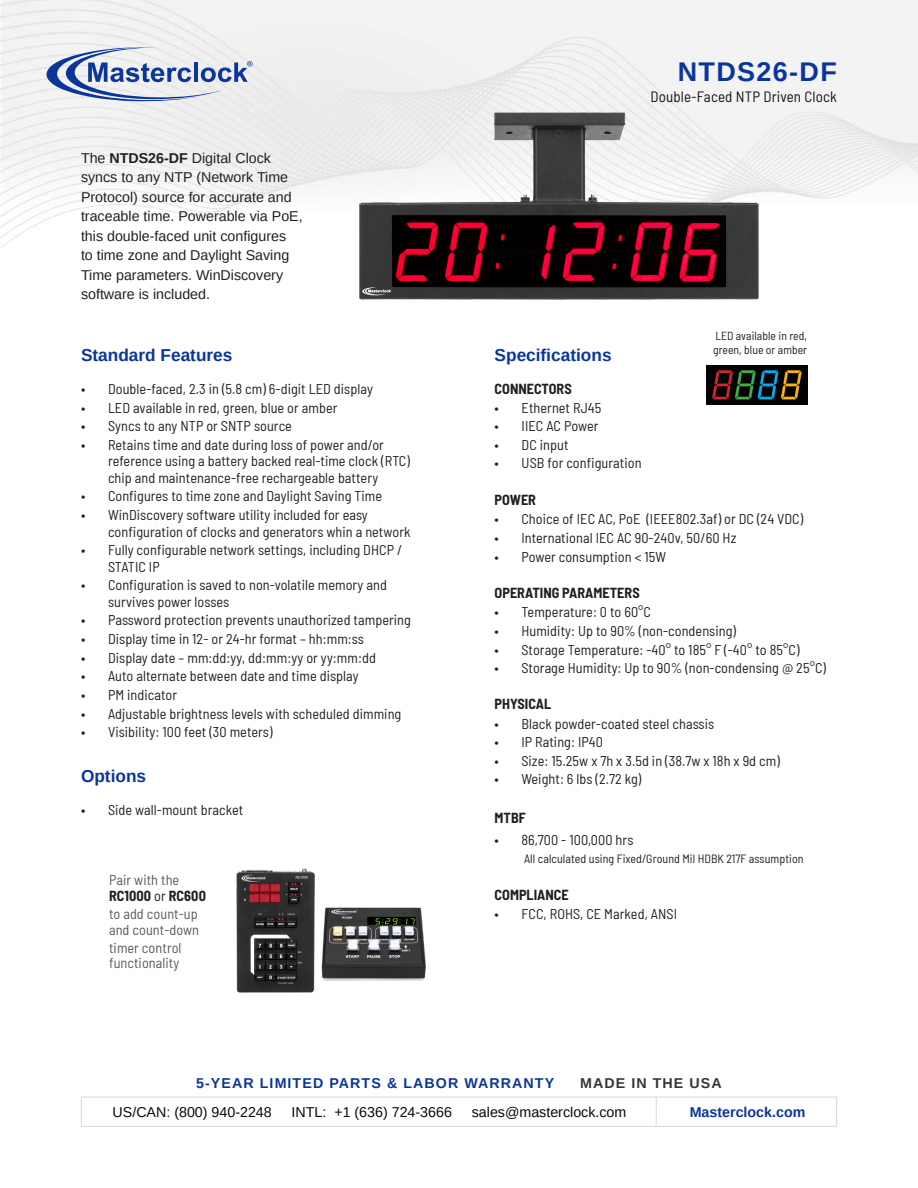
<style>
.page{position:relative;width:918px;height:1188px;background:#fff}
.page>*{position:absolute;margin:0;border:0;box-sizing:border-box;transform-origin:0 0}
.t1{font:700 27px "Arimo";letter-spacing:.05em;color:#0a359a}
.t2{font:700 17.25px "Arimo";color:#0a359a}
.t3{font:semi-condensed 15px "Barlow";letter-spacing:.01em;color:#1b1513}
.t4{font:semi-condensed 14.25px/16.5px "Barlow";letter-spacing:.005em;color:#231f20}
.t5{font:14.25px/19.5px "Arimo";color:#231f20}
.t6{font:semi-condensed 14.25px/15.8px "Barlow";letter-spacing:.005em;color:#5c5c5f}
.t7{font:14.25px "Arimo";color:#0c0806}
.t8{font:700 semi-condensed 14.25px "Barlow";color:#231f20}
.t9{font:700 14.25px "Arimo";letter-spacing:.075em;color:#0a359a}
.t10{font:700 14.25px "Arimo";color:#0a359a}
.t11{font:700 14.25px "Arimo";letter-spacing:.075em;color:#3b3532}
.t12{font:semi-condensed 12px "Barlow";letter-spacing:.005em;color:#231f20}
.t13{font:semi-condensed 11.7px/13.5px "Barlow";letter-spacing:.005em;color:#231f20}
.s1{font-weight:700}
.s2{font-weight:700;color:#231f20}
.s3{color:#231f20}
</style>
<div class="page">
<img style="left:0;top:0;width:918px;height:249px">
<svg style="left:45px;top:47px;width:208px;height:54px"></svg>
<div style="left:81px;top:1096px;width:756px;height:31px;border:1px solid #dcdcdc"></div>
<img style="left:321px;top:907px;width:105px;height:74px">
<img style="left:236px;top:868px;width:79px;height:125px">
<svg style="left:656px;top:1098px;width:1px;height:28px"></svg>
<img style="left:707px;top:365px;width:100px;height:40px">
<img style="left:349px;top:103px;width:420px;height:197px">
<p class="t5" style="left:81px;top:148px;width:223px">The <span class="s1">NTDS26-DF</span> Digital Clock syncs to any NTP (Network Time<br>Protocol) source for accurate and traceable time. Powerable via PoE, this double-faced unit configures<br>to time zone and Daylight Saving<br>Time parameters. WinDiscovery software is included.</p>
<p class="t2" style="left:81px;top:343px;width:153px">Standard Features</p>
<p class="t4" style="left:81px;top:380px;width:293px">• Double-faced, 2.3 in (5.8 cm) 6-digit LED display</p>
<p class="t4" style="left:81px;top:398px;width:258px">• LED available in red, green, blue or amber</p>
<p class="t4" style="left:81px;top:417px;width:213px">• Syncs to any NTP or SNTP source</p>
<p class="t4" style="left:108px;top:435px;width:303px;text-indent:-27px">• Retains time and date during loss of power and/or reference using a battery backed real-time clock (RTC) chip and maintenance-free rechargeable battery</p>
<p class="t4" style="left:81px;top:487px;width:303px">• Configures to time zone and Daylight Saving Time</p>
<p class="t4" style="left:108px;top:506px;width:304px;text-indent:-27px">• WinDiscovery software utility included for easy configuration of clocks and generators whin a network</p>
<p class="t4" style="left:108px;top:541px;width:296px;text-indent:-27px">• Fully configurable network settings, including DHCP /<br>STATIC IP</p>
<p class="t4" style="left:108px;top:576px;width:280px;text-indent:-27px">• Configuration is saved to non-volatile memory and survives power losses</p>
<p class="t4" style="left:81px;top:611px;width:331px">• Password protection prevents unauthorized tampering</p>
<p class="t4" style="left:81px;top:630px;width:284px">• Display time in 12- or 24-hr format – hh:mm:ss</p>
<p class="t4" style="left:81px;top:648px;width:296px">• Display date – mm:dd:yy, dd:mm:yy or yy:mm:dd</p>
<p class="t4" style="left:81px;top:667px;width:279px">• Auto alternate between date and time display</p>
<p class="t4" style="left:81px;top:685px;width:98px">• PM indicator</p>
<p class="t4" style="left:81px;top:704px;width:322px">• Adjustable brightness levels with scheduled dimming</p>
<p class="t4" style="left:81px;top:723px;width:193px">• Visibility: 100 feet (30 meters)</p>
<p class="t2" style="left:81px;top:764px;width:67px">Options</p>
<p class="t4" style="left:81px;top:800px;width:164px">• Side wall-mount bracket</p>
<p class="t6" style="left:109px;top:871px;width:98px">Pair with the<br><span class="s2">RC1000</span> <span class="s3">or</span> <span class="s2">RC600</span></p>
<p class="t6" style="left:109px;top:905px;width:92px">to add count-up and count-down</p>
<p class="t6" style="left:109px;top:939px;width:74px">timer control functionality</p>
<p class="t1" style="left:678px;top:53px;width:161px">NTDS26-DF</p>
<p class="t3" style="left:651px;top:86px;width:188px">Double-Faced NTP Driven Clock</p>
<p class="t13" style="left:713px;top:328px;width:96px">LED available in red, green, blue or amber</p>
<p class="t2" style="left:495px;top:343px;width:118px">Specifications</p>
<p class="t8" style="left:495px;top:379px;width:79px">CONNECTORS</p>
<p class="t4" style="left:495px;top:398px;width:108px">• Ethernet RJ45</p>
<p class="t4" style="left:495px;top:417px;width:105px">• IIEC AC Power</p>
<p class="t4" style="left:495px;top:435px;width:76px">• DC input</p>
<p class="t4" style="left:495px;top:454px;width:148px">• USB for configuration</p>
<p class="t8" style="left:495px;top:489px;width:43px">POWER</p>
<p class="t4" style="left:495px;top:510px;width:310px">• Choice of IEC AC, PoE (IEEE802.3af) or DC (24 VDC)</p>
<p class="t4" style="left:495px;top:528px;width:243px">• International IEC AC 90-240v, 50/60 Hz</p>
<p class="t4" style="left:495px;top:547px;width:173px">• Power consumption &lt; 15W</p>
<p class="t8" style="left:495px;top:582px;width:147px">OPERATING PARAMETERS</p>
<p class="t4" style="left:495px;top:603px;width:158px">• Temperature: 0 to 60°C</p>
<p class="t4" style="left:495px;top:622px;width:243px">• Humidity: Up to 90% (non-condensing)</p>
<p class="t4" style="left:495px;top:640px;width:306px">• Storage Temperature: -40° to 185° F (-40° to 85°C)</p>
<p class="t4" style="left:495px;top:659px;width:333px">• Storage Humidity: Up to 90% (non-condensing @ 25°C)</p>
<p class="t8" style="left:495px;top:694px;width:58px">PHYSICAL</p>
<p class="t4" style="left:495px;top:714px;width:221px">• Black powder-coated steel chassis</p>
<p class="t4" style="left:495px;top:733px;width:110px">• IP Rating: IP40</p>
<p class="t4" style="left:495px;top:751px;width:287px">• Size: 15.25w x 7h x 3.5d in (38.7w x 18h x 9d cm)</p>
<p class="t4" style="left:495px;top:770px;width:148px">• Weight: 6 lbs (2.72 kg)</p>
<p class="t8" style="left:495px;top:807px;width:33px">MTBF</p>
<p class="t4" style="left:495px;top:830px;width:140px">• 86,700 - 100,000 hrs</p>
<p class="t12" style="left:524px;top:850px;width:281px">All calculated using Fixed/Ground Mil HDBK 217F assumption</p>
<p class="t8" style="left:495px;top:884px;width:76px">COMPLIANCE</p>
<p class="t4" style="left:495px;top:905px;width:184px">• FCC, ROHS, CE Marked, ANSI</p>
<p class="t9" style="left:196px;top:1073px;width:360px">5-YEAR LIMITED PARTS &amp; LABOR WARRANTY</p>
<p class="t11" style="left:580px;top:1073px;width:143px">MADE IN THE USA</p>
<p class="t7" style="left:113px;top:1103px;width:161px">US/CAN: (800) 940-2248</p>
<p class="t7" style="left:292px;top:1103px;width:162px">INTL: +1 (636) 724-3666</p>
<p class="t7" style="left:472px;top:1103px;width:156px">sales@masterclock.com</p>
<p class="t10" style="left:690px;top:1102px;width:117px">Masterclock.com</p>
</div>
